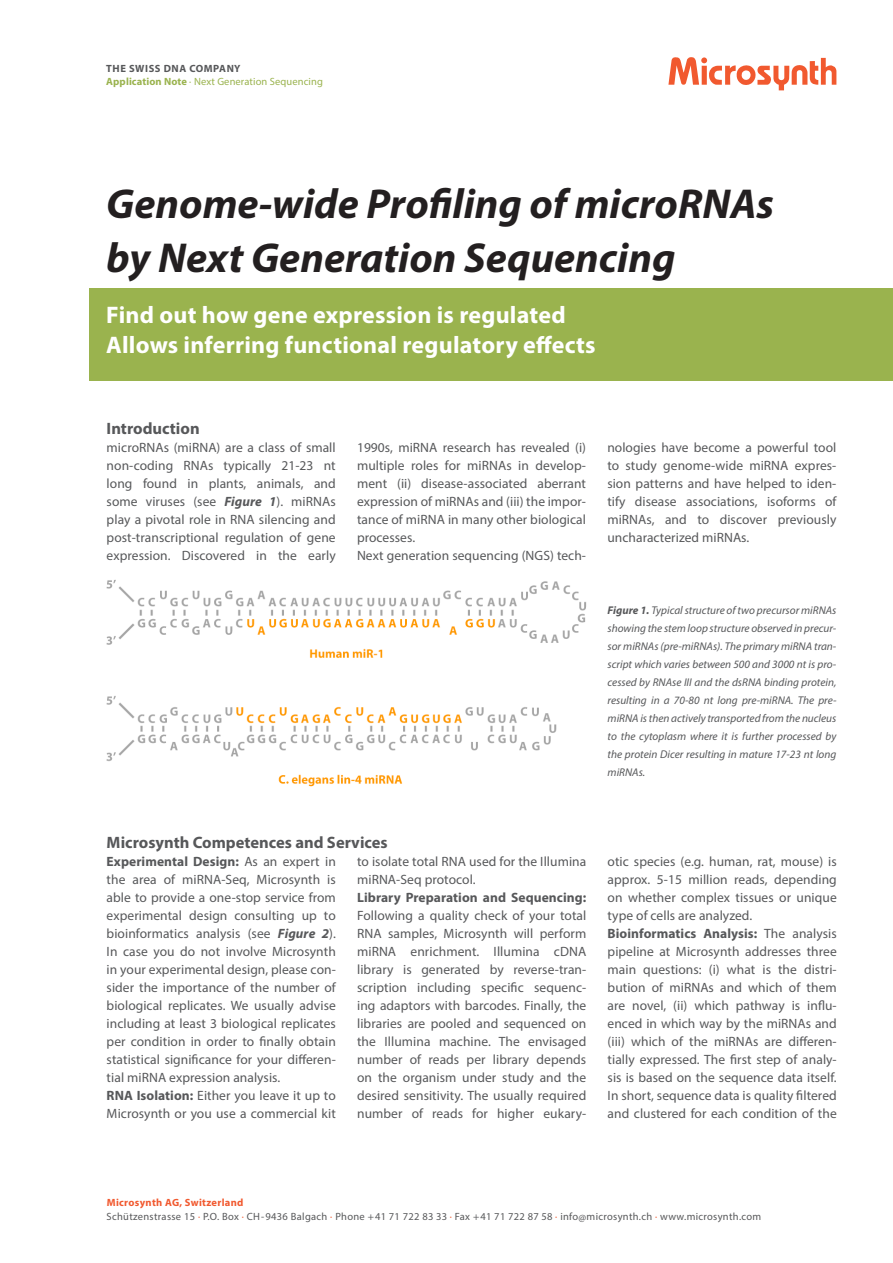
<style>
.page{position:relative;width:893px;height:1263px;background:#fff}
.page>*{position:absolute;margin:0;border:0;box-sizing:border-box;transform-origin:0 0}
._00_HauptTitel{font:italic 700 42px "Myriad Pro";color:#231f20}
._00_Lead_White{font:700 24px "Myriad Pro";letter-spacing:.01em;color:#fff}
._00_Titel{font:700 16.5px "Myriad Pro";color:#57585a}
._00_Lauftext{font:13.5px/18px "Myriad Pro";letter-spacing:.005em;color:#57585a;text-align:justify}
._00_Legenden{font:italic 11.25px/18px "Myriad Pro";color:#57585a;text-align:justify}
.t1{font:10.5px/14.9px "Myriad Pro";letter-spacing:.03em;color:#57585a}
.t2{font:10.5px/12.6px "Myriad Pro";letter-spacing:.01em;color:#9ab34e}
.s1{font-weight:700;color:#57585a}
.s2{font-weight:700}
.s3{font-weight:700;font-style:italic}
.s4{font-weight:700;color:#f1592f}
.s5{color:#f1592f}
</style>
<div class="page">
<div style="left:89px;top:288px;width:804px;height:92px;background:#9ab34e"></div>
<svg style="left:668px;top:57px;width:168px;height:33px"></svg>
<img style="left:107px;top:579px;width:479px;height:208px">
<p class="t2" style="left:106px;top:62px;width:218px"><span class="s1">THE SWISS DNA COMPANY<br></span><span class="s2">Application Note</span> · Next Generation Sequencing</p>
<p class="_00_HauptTitel" style="left:106px;top:177px;width:669px">Genome-wide Profiling of microRNAs</p>
<p class="_00_HauptTitel" style="left:106px;top:231px;width:571px">by Next Generation Sequencing</p>
<p class="_00_Lead_White" style="left:106px;top:299px;width:461px">Find out how gene expression is regulated</p>
<p class="_00_Lead_White" style="left:106px;top:329px;width:491px">Allows inferring functional regulatory effects</p>
<p class="_00_Titel" style="left:107px;top:418px;width:95px">Introduction</p>
<p class="_00_Lauftext" style="left:107px;top:439px;width:231px">microRNAs (miRNA) are a class of small non-coding RNAs typically 21-23 nt long found in plants, animals, and some viruses (see <span class="s3">Figure 1</span>). miRNAs play a pivotal role in RNA silencing and post-transcriptional regulation of gene expression. Discovered in the early</p>
<p class="_00_Lauftext" style="left:357px;top:439px;width:231px">1990s, miRNA research has revealed (i) multiple roles for miRNAs in develop&shy;ment (ii) disease-associated aberrant expression of miRNAs and (iii) the impor&shy;tance of miRNA in many other biological processes.</p>
<p class="_00_Lauftext" style="left:357px;top:547px;width:231px">Next generation sequencing (NGS) tech-</p>
<p class="_00_Lauftext" style="left:607px;top:439px;width:231px">nologies have become a powerful tool to study genome-wide miRNA expres&shy;sion patterns and have helped to iden&shy;tify disease associations, isoforms of miRNAs, and to discover previously uncharacterized miRNAs.</p>
<p class="_00_Legenden" style="left:608px;top:601px;width:230px"><span class="s2">Figure 1.</span> Typical structure of two precursor miRNAs showing the stem loop structure observed in precur&shy;sor miRNAs (pre-miRNAs). The primary miRNA tran&shy;script which varies between 500 and 3000 nt is pro&shy;cessed by RNAse III and the dsRNA binding protein, resulting in a 70-80 nt long pre-miRNA. The pre&shy;miRNA is then actively transported from the nucleus to the cytoplasm where it is further processed by the protein Dicer resulting in mature 17-23 nt long miRNAs.</p>
<p class="_00_Titel" style="left:107px;top:832px;width:283px">Microsynth Competences and Services</p>
<p class="_00_Lauftext" style="left:107px;top:853px;width:231px"><span class="s2">Experimental Design:</span> As an expert in the area of miRNA-Seq, Microsynth is able to provide a one-stop service from experimental design consulting up to bioinformatics analysis (see <span class="s3">Figure 2</span>).<br>In case you do not involve Microsynth in your experimental design, please con&shy;sider the importance of the number of biological replicates. We usually advise including at least 3 biological replicates per condition in order to finally obtain statistical significance for your differen&shy;tial miRNA expression analysis.</p>
<p class="_00_Lauftext" style="left:107px;top:1087px;width:231px"><span class="s2">RNA Isolation:</span> Either you leave it up to<br>Microsynth or you use a commercial kit</p>
<p class="_00_Lauftext" style="left:357px;top:853px;width:231px">to isolate total RNA used for the Illumina miRNA-Seq protocol.</p>
<p class="_00_Lauftext" style="left:357px;top:889px;width:231px"><span class="s2">Library Preparation and Sequencing:<br></span>Following a quality check of your total RNA samples, Microsynth will perform miRNA enrichment. Illumina cDNA library is generated by reverse-tran&shy;scription including specific sequenc&shy;ing adaptors with barcodes. Finally, the libraries are pooled and sequenced on the Illumina machine. The envisaged number of reads per library depends on the organism under study and the desired sensitivity. The usually required number of reads for higher eukary-</p>
<p class="_00_Lauftext" style="left:608px;top:853px;width:231px">otic species (e.g. human, rat, mouse) is approx. 5-15 million reads, depending on whether complex tissues or unique type of cells are analyzed.</p>
<p class="_00_Lauftext" style="left:608px;top:925px;width:231px"><span class="s2">Bioinformatics Analysis:</span> The analysis pipeline at Microsynth addresses three main questions: (i) what is the distri&shy;bution of miRNAs and which of them are novel, (ii) which pathway is influ&shy;enced in which way by the miRNAs and (iii) which of the miRNAs are differen&shy;tially expressed. The first step of analy&shy;sis is based on the sequence data itself.<br>In short, sequence data is quality filtered and clustered for each condition of the</p>
<p class="t1" style="left:107px;top:1194px;width:656px"><span class="s4">Microsynth AG, Switzerland<br></span>Schützenstrasse 15 <span class="s5">·</span> P.O. Box <span class="s5">·</span> CH-9436 Balgach <span class="s5">·</span> Phone +41 71 722 83 33 <span class="s5">·</span> Fax +41 71 722 87 58 <span class="s5">·</span> info@microsynth.ch <span class="s5">·</span> www.microsynth.com</p>
</div>
